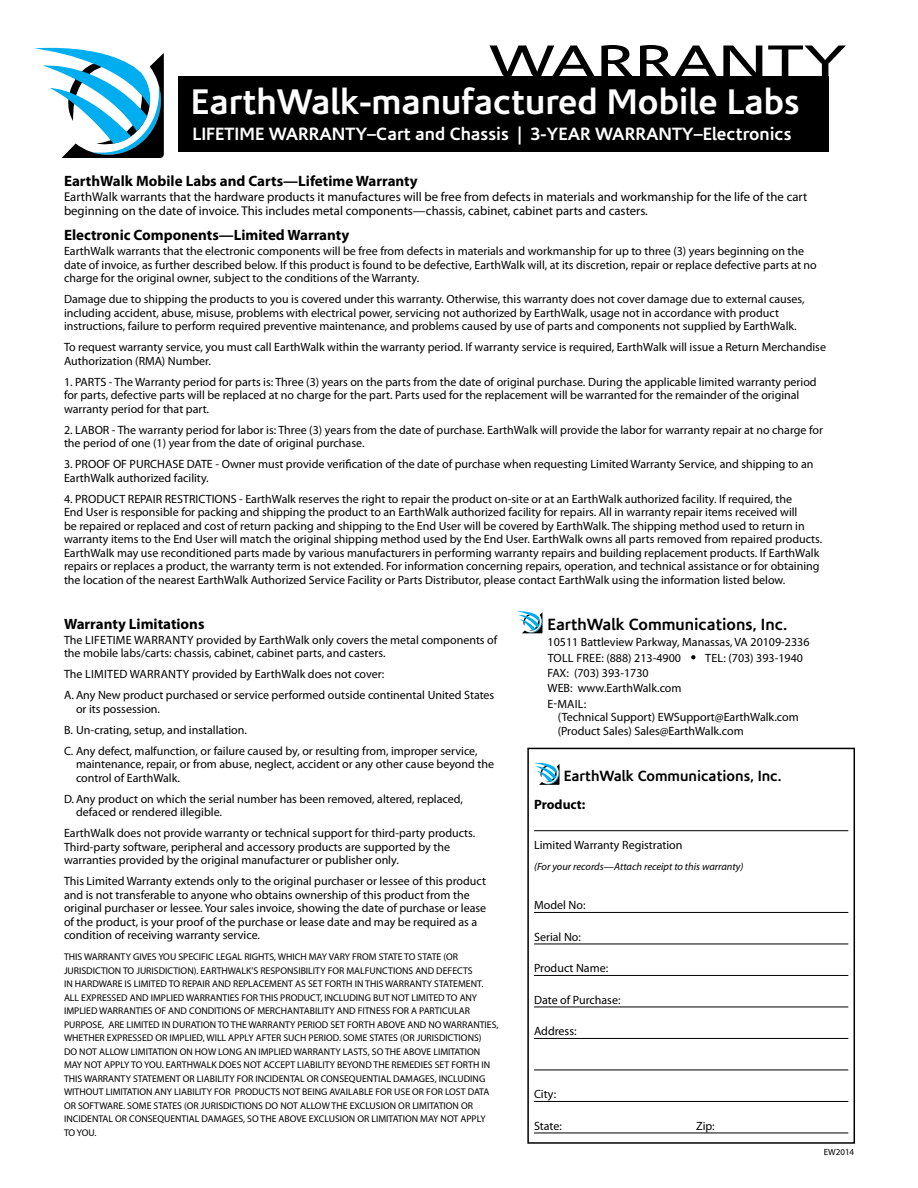
<style>
.page{position:relative;width:918px;height:1188px;background:#fff}
.page>*{position:absolute;margin:0;border:0;box-sizing:border-box;transform-origin:0 0}
.t1{font:700 36px "Corisande";color:#fff}
.t2{font:700 18px "Corisande";color:#fff}
.t3{font:700 16.5px "Corisande";color:#000}
.t4{font:700 15px "Myriad Pro";color:#000}
.t5{font:700 15px "Corisande";color:#000}
.t6{font:700 13.5px "Myriad Pro";color:#000}
.t7{font:12.75px/13.5px "Myriad Pro";color:#000}
.t8{font:12px/13.5px "Myriad Pro";color:#000}
.t9{font:italic 10.5px "Myriad Pro";color:#000}
.t10{font:9.75px/13.5px "Myriad Pro";color:#000}
.t11{font:9px "Myriad Pro";color:#000}
</style>
<div class="page">
<div style="left:527px;top:748px;width:328px;height:396px;border:2px solid #000"></div>
<div style="left:178px;top:76px;width:650px;height:76px;background:#000"></div>
<svg style="left:34px;top:47px;width:130px;height:111px"></svg>
<svg style="left:691px;top:655px;width:4px;height:4px"></svg>
<hr style="left:534px;top:830px;width:314px;height:1px;background:#000">
<hr style="left:534px;top:912px;width:314px;height:1px;background:#000">
<hr style="left:534px;top:944px;width:314px;height:1px;background:#000">
<hr style="left:534px;top:975px;width:314px;height:1px;background:#000">
<hr style="left:534px;top:1007px;width:314px;height:1px;background:#000">
<hr style="left:534px;top:1038px;width:314px;height:1px;background:#000">
<hr style="left:534px;top:1070px;width:314px;height:1px;background:#000">
<hr style="left:534px;top:1101px;width:314px;height:1px;background:#000">
<hr style="left:534px;top:1133px;width:314px;height:1px;background:#000">
<svg style="left:517px;top:611px;width:25px;height:22px"></svg>
<svg style="left:490px;top:45px;width:356px;height:33px"></svg>
<svg style="left:534px;top:762px;width:26px;height:23px"></svg>
<h1 class="t1" style="left:191px;top:81px;width:610px">EarthWalk-manufactured Mobile Labs</h1>
<h2 class="t2" style="left:192px;top:124px;width:601px">LIFETIME WARRANTY–Cart and Chassis | 3-YEAR WARRANTY–Electronics</h2>
<p class="t4" style="left:64px;top:171px;width:355px">EarthWalk Mobile Labs and Carts—Lifetime Warranty</p>
<p class="t7" style="left:64px;top:190px;width:745px">EarthWalk warrants that the hardware products it manufactures will be free from defects in materials and workmanship for the life of the cart beginning on the date of invoice. This includes metal components—chassis, cabinet, cabinet parts and casters.</p>
<p class="t4" style="left:64px;top:225px;width:287px">Electronic Components—Limited Warranty</p>
<p class="t8" style="left:64px;top:244px;width:754px">EarthWalk warrants that the electronic components will be free from defects in materials and workmanship for up to three (3) years beginning on the date of invoice, as further described below. If this product is found to be defective, EarthWalk will, at its discretion, repair or replace defective parts at no charge for the original owner, subject to the conditions of the Warranty.</p>
<p class="t8" style="left:64px;top:292px;width:742px">Damage due to shipping the products to you is covered under this warranty. Otherwise, this warranty does not cover damage due to external causes, including accident, abuse, misuse, problems with electrical power, servicing not authorized by EarthWalk, usage not in accordance with product instructions, failure to perform required preventive maintenance, and problems caused by use of parts and components not supplied by EarthWalk.</p>
<p class="t8" style="left:64px;top:340px;width:764px">To request warranty service, you must call EarthWalk within the warranty period. If warranty service is required, EarthWalk will issue a Return Merchandise<br>Authorization (RMA) Number.</p>
<p class="t8" style="left:64px;top:375px;width:754px">1. PARTS - The Warranty period for parts is: Three (3) years on the parts from the date of original purchase. During the applicable limited warranty period for parts, defective parts will be replaced at no charge for the part. Parts used for the replacement will be warranted for the remainder of the original warranty period for that part.</p>
<p class="t8" style="left:64px;top:423px;width:760px">2. LABOR - The warranty period for labor is: Three (3) years from the date of purchase. EarthWalk will provide the labor for warranty repair at no charge for the period of one (1) year from the date of original purchase.</p>
<p class="t8" style="left:64px;top:457px;width:751px">3. PROOF OF PURCHASE DATE - Owner must provide verification of the date of purchase when requesting Limited Warranty Service, and shipping to an<br>EarthWalk authorized facility.</p>
<p class="t8" style="left:64px;top:492px;width:760px">4. PRODUCT REPAIR RESTRICTIONS - EarthWalk reserves the right to repair the product on-site or at an EarthWalk authorized facility. If required, the<br>End User is responsible for packing and shipping the product to an EarthWalk authorized facility for repairs. All in warranty repair items received will<br>be repaired or replaced and cost of return packing and shipping to the End User will be covered by EarthWalk. The shipping method used to return in warranty items to the End User will match the original shipping method used by the End User. EarthWalk owns all parts removed from repaired products.<br>EarthWalk may use reconditioned parts made by various manufacturers in performing warranty repairs and building replacement products. If EarthWalk repairs or replaces a product, the warranty term is not extended. For information concerning repairs, operation, and technical assistance or for obtaining the location of the nearest EarthWalk Authorized Service Facility or Parts Distributor, please contact EarthWalk using the information listed below.</p>
<p class="t4" style="left:64px;top:614px;width:142px">Warranty Limitations</p>
<p class="t8" style="left:64px;top:633px;width:435px">The LIFETIME WARRANTY provided by EarthWalk only covers the metal components of the mobile labs/carts: chassis, cabinet, cabinet parts, and casters.</p>
<p class="t8" style="left:64px;top:663px;width:432px;line-height:21px">The LIMITED WARRANTY provided by EarthWalk does not cover:<br>A. Any New product purchased or service performed outside continental United States</p>
<p class="t8" style="left:64px;top:698px;width:415px;line-height:21px;text-indent:12px">or its possession.<br>B. Un-crating, setup, and installation.<br>C. Any defect, malfunction, or failure caused by, or resulting from, improper service,</p>
<p class="t8" style="left:76px;top:757px;width:420px">maintenance, repair, or from abuse, neglect, accident or any other cause beyond the control of EarthWalk.</p>
<p class="t8" style="left:76px;top:792px;width:388px;text-indent:-12px">D. Any product on which the serial number has been removed, altered, replaced, defaced or rendered illegible.</p>
<p class="t8" style="left:64px;top:826px;width:413px">EarthWalk does not provide warranty or technical support for third-party products.<br>Third-party software, peripheral and accessory products are supported by the warranties provided by the original manufacturer or publisher only.</p>
<p class="t8" style="left:64px;top:874px;width:424px">This Limited Warranty extends only to the original purchaser or lessee of this product and is not transferable to anyone who obtains ownership of this product from the original purchaser or lessee. Your sales invoice, showing the date of purchase or lease of the product, is your proof of the purchase or lease date and may be required as a condition of receiving warranty service.</p>
<p class="t10" style="left:64px;top:950px;width:436px">THIS WARRANTY GIVES YOU SPECIFIC LEGAL RIGHTS, WHICH MAY VARY FROM STATE TO STATE (OR JURISDICTION TO JURISDICTION). EARTHWALK’S RESPONSIBILITY FOR MALFUNCTIONS AND DEFECTS<br>IN HARDWARE IS LIMITED TO REPAIR AND REPLACEMENT AS SET FORTH IN THIS WARRANTY STATEMENT.<br>ALL EXPRESSED AND IMPLIED WARRANTIES FOR THIS PRODUCT, INCLUDING BUT NOT LIMITED TO ANY IMPLIED WARRANTIES OF AND CONDITIONS OF MERCHANTABILITY AND FITNESS FOR A PARTICULAR PURPOSE, ARE LIMITED IN DURATION TO THE WARRANTY PERIOD SET FORTH ABOVE AND NO WARRANTIES, WHETHER EXPRESSED OR IMPLIED, WILL APPLY AFTER SUCH PERIOD. SOME STATES (OR JURISDICTIONS)<br>DO NOT ALLOW LIMITATION ON HOW LONG AN IMPLIED WARRANTY LASTS, SO THE ABOVE LIMITATION MAY NOT APPLY TO YOU. EARTHWALK DOES NOT ACCEPT LIABILITY BEYOND THE REMEDIES SET FORTH IN THIS WARRANTY STATEMENT OR LIABILITY FOR INCIDENTAL OR CONSEQUENTIAL DAMAGES, INCLUDING WITHOUT LIMITATION ANY LIABILITY FOR PRODUCTS NOT BEING AVAILABLE FOR USE OR FOR LOST DATA OR SOFTWARE. SOME STATES (OR JURISDICTIONS DO NOT ALLOW THE EXCLUSION OR LIMITATION OR INCIDENTAL OR CONSEQUENTIAL DAMAGES, SO THE ABOVE EXCLUSION OR LIMITATION MAY NOT APPLY TO YOU.</p>
<h3 class="t3" style="left:548px;top:614px;width:241px">EarthWalk Communications, Inc.</h3>
<p class="t8" style="left:548px;top:635px;width:264px;line-height:15.3px">10511 Battleview Parkway, Manassas, VA 20109-2336<br>TOLL FREE: (888) 213-4900</p>
<p class="t8" style="left:705px;top:651px;width:99px">TEL: (703) 393-1940</p>
<p class="t8" style="left:548px;top:665px;width:136px;line-height:15.3px">FAX: (703) 393-1730<br>WEB: www.EarthWalk.com<br>E-MAIL:</p>
<p class="t8" style="left:558px;top:710px;width:243px">(Technical Support) EWSupport@EarthWalk.com (Product Sales) Sales@EarthWalk.com</p>
<p class="t5" style="left:564px;top:767px;width:219px">EarthWalk Communications, Inc.</p>
<p class="t6" style="left:534px;top:795px;width:53px">Product:</p>
<p class="t8" style="left:534px;top:838px;width:150px">Limited Warranty Registration</p>
<p class="t9" style="left:534px;top:860px;width:211px">(For your records—Attach receipt to this warranty)</p>
<p class="t8" style="left:534px;top:898px;width:53px">Model No:</p>
<p class="t8" style="left:534px;top:930px;width:48px">Serial No:</p>
<p class="t8" style="left:534px;top:961px;width:76px">Product Name:</p>
<p class="t8" style="left:534px;top:993px;width:88px">Date of Purchase:</p>
<p class="t8" style="left:534px;top:1024px;width:44px">Address:</p>
<p class="t8" style="left:534px;top:1087px;width:24px">City:</p>
<p class="t8" style="left:534px;top:1119px;width:29px">State:</p>
<p class="t8" style="left:696px;top:1119px;width:20px">Zip:</p>
<p class="t11" style="left:824px;top:1147px;width:32px">EW2014</p>
</div>
